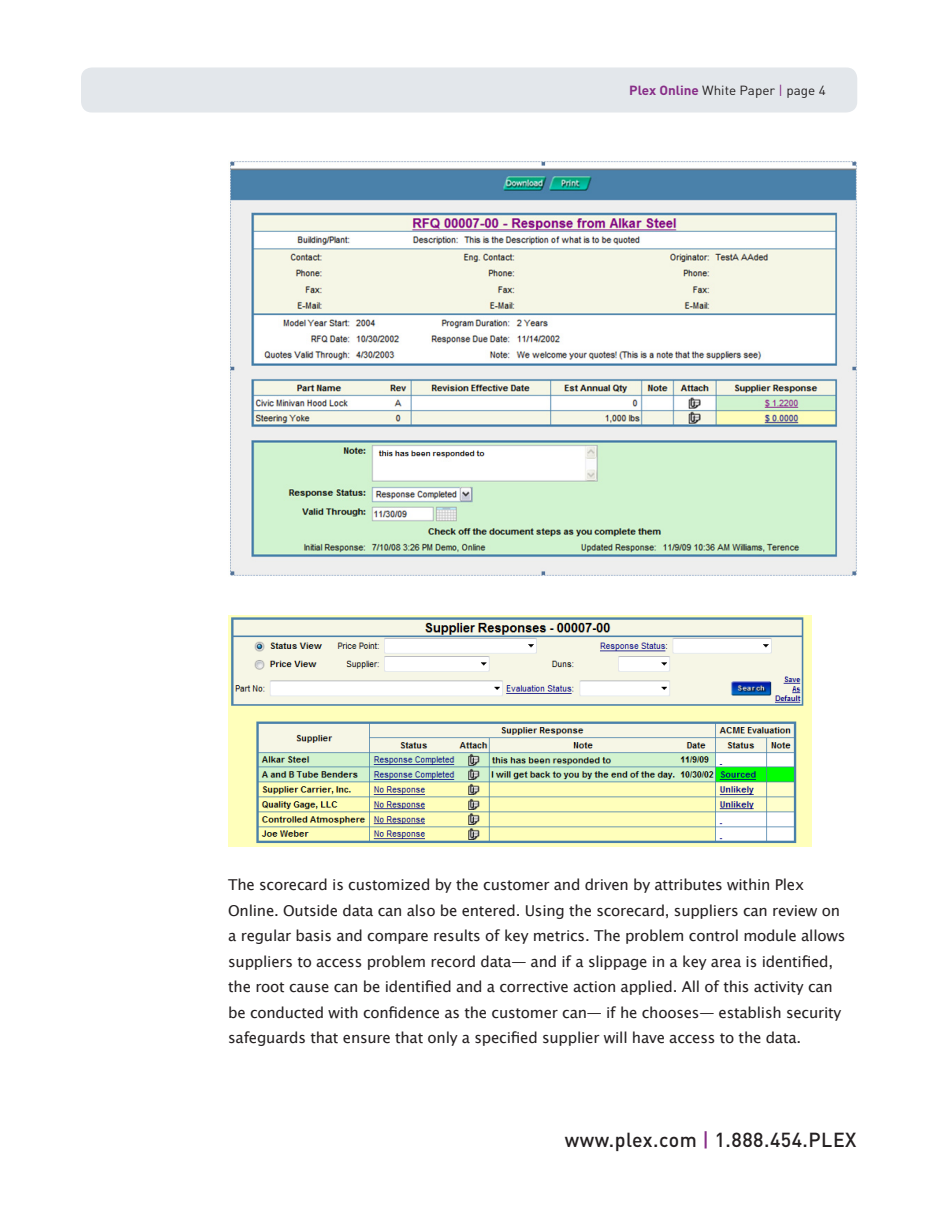
<style>
.page{position:relative;width:945px;height:1215px;background:#fff}
.page>*{position:absolute;margin:0;border:0;box-sizing:border-box;transform-origin:0 0}
.t1{font:500 20.1px "DIN";letter-spacing:.025em;color:#231f20}
.summarytext{font:15px/25.5px "Lucida Grande";letter-spacing:-.015em;color:#231f20}
.t2{font:13.05px "DIN";color:#231f20}
.s1{font-weight:700;color:#872d87}
.s2{color:#872d87}
</style>
<div class="page">
<div style="left:81px;top:68px;width:776px;height:44px;background:#e3e7eb;border-radius:11px"></div>
<img style="left:230px;top:161px;width:627px;height:415px">
<img style="left:228px;top:615px;width:584px;height:232px">
<p class="t2" style="left:629px;top:82px;width:188px"><span class="s1">Plex Online</span> White Paper <span class="s2">|</span> page</p>
<p class="summarytext" style="left:228px;top:872px;width:619px">The scorecard is customized by the customer and driven by attributes within Plex Online. Outside data can also be entered. Using the scorecard, suppliers can review on a regular basis and compare results of key metrics. The problem control module allows suppliers to access problem record data— and if a slippage in a key area is identified, the root cause can be identified and a corrective action applied. All of this activity can be conducted with confidence as the customer can— if he chooses— establish security safeguards that ensure that only a specified supplier will have access to the data.</p>
<h1 class="t1" style="left:565px;top:1127px;width:293px">www.plex.com <span class="s2">|</span> 1.888.454.PLEX</h1>
</div>
